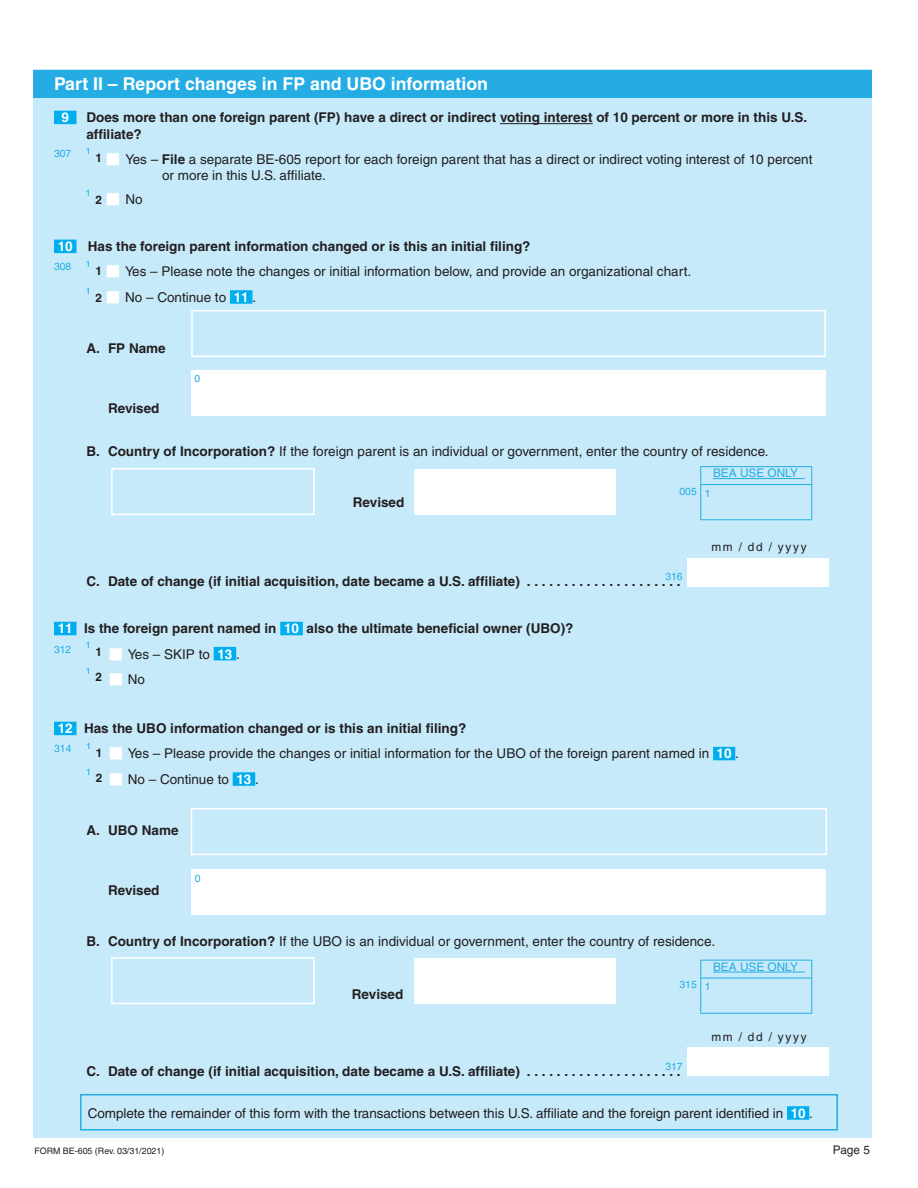
<style>
.page{position:relative;width:918px;height:1188px;background:#fff}
.page>*{position:absolute;margin:0;border:0;box-sizing:border-box;transform-origin:0 0}
.Paragraph_Style1{font:700 17.7px "Helvetica";color:#fff}
.Paragraph_Style33{font:13.5px/16.5px "Helvetica";color:#231f20}
.Paragraph_Style1-2{font:700 13.5px/16.5px "Helvetica";color:#231f20}
.Paragraph_Style33-2{font:700 13.5px "Helvetica";color:#231f20}
.Paragraph_Style1-3{font:700 13.5px "Helvetica";color:#fff}
.Paragraph_Style1-4{font:11.85px "Helvetica";letter-spacing:.15em;color:#231f20}
.Paragraph_Style1-5{font:11.85px "Helvetica";color:#25ade3}
.t1{font:700 11.85px "Helvetica";color:#231f20}
.Paragraph_Style1-6{font:10.35px "Helvetica";color:#25ade3}
.Paragraph_Style30{font:10.35px "Helvetica";color:#25ade3}
.Paragraph_Style1-7{font:8.85px "Helvetica";color:#231f20}
.t2{font:8.85px "Helvetica";color:#00aeef}
.s1{color:#fff}
.s2{font-weight:700}
.s3{font-weight:700;color:#fff}
</style>
<div class="page">
<div style="left:34px;top:70px;width:838px;height:1068px;background:#c6eafa"></div>
<div style="left:34px;top:70px;width:838px;height:28px;background:#25ade3"></div>
<div style="left:54px;top:111px;width:23px;height:13px;background:#00aeef"></div>
<hr style="left:500px;top:123px;width:93px;height:1px;background:#231f20">
<div style="left:54px;top:240px;width:23px;height:13px;background:#00aeef"></div>
<div style="left:230px;top:290px;width:23px;height:14px;background:#00aeef"></div>
<div style="left:54px;top:622px;width:23px;height:13px;background:#00aeef"></div>
<div style="left:280px;top:622px;width:23px;height:13px;background:#00aeef"></div>
<div style="left:214px;top:647px;width:22px;height:13px;background:#00aeef"></div>
<div style="left:54px;top:722px;width:23px;height:13px;background:#00aeef"></div>
<div style="left:713px;top:747px;width:22px;height:13px;background:#00aeef"></div>
<div style="left:233px;top:772px;width:22px;height:14px;background:#00aeef"></div>
<div style="left:787px;top:1106px;width:22px;height:14px;background:#00aeef"></div>
<div style="left:191px;top:310px;width:635px;height:47px;background:#c6eafa;border:2px solid #fff"></div>
<div style="left:191px;top:370px;width:635px;height:46px;background:#fff"></div>
<div style="left:111px;top:468px;width:204px;height:47px;border:2px solid #fff"></div>
<div style="left:414px;top:469px;width:202px;height:45px;background:#fff"></div>
<div style="left:191px;top:808px;width:636px;height:47px;border:2px solid #fff"></div>
<div style="left:191px;top:870px;width:635px;height:45px;background:#fff"></div>
<div style="left:111px;top:957px;width:204px;height:47px;background:#c6eafa;border:2px solid #fff"></div>
<div style="left:414px;top:958px;width:202px;height:46px;background:#fff"></div>
<div style="left:80px;top:1094px;width:758px;height:37px;border:2px solid #25ade3"></div>
<hr style="left:700px;top:466px;width:112px;height:1px;background:#25ade3">
<hr style="left:700px;top:467px;width:1px;height:53px;background:#25ade3">
<hr style="left:701px;top:519px;width:111px;height:1px;background:#25ade3">
<hr style="left:701px;top:484px;width:111px;height:1px;background:#25ade3">
<hr style="left:713px;top:478px;width:92px;height:1px;background:#25ade3">
<hr style="left:811px;top:467px;width:1px;height:53px;background:#25ade3">
<hr style="left:700px;top:960px;width:112px;height:1px;background:#25ade3">
<hr style="left:700px;top:960px;width:1px;height:53px;background:#25ade3">
<hr style="left:701px;top:1013px;width:111px;height:1px;background:#25ade3">
<hr style="left:701px;top:978px;width:111px;height:1px;background:#25ade3">
<hr style="left:713px;top:972px;width:92px;height:1px;background:#25ade3">
<hr style="left:811px;top:960px;width:1px;height:53px;background:#25ade3">
<div style="left:687px;top:558px;width:142px;height:28px;background:#fff"></div>
<div style="left:687px;top:1048px;width:142px;height:28px;background:#fff"></div>
<p class="Paragraph_Style1" style="left:54px;top:73px;width:435px">Part II – Report changes in FP and UBO information</p>
<p class="Paragraph_Style1-3" style="left:62px;top:109px;width:9px">9</p>
<p class="Paragraph_Style1-2" style="left:86px;top:109px;width:722px">Does more than one foreign parent (FP) have a direct or indirect voting interest of 10 percent or more in this U.S. affiliate?</p>
<p class="Paragraph_Style33" style="left:162px;top:151px;width:652px;text-indent:-57px"><span class="s1">■</span> Yes – <span class="s2">File</span> a separate BE-605 report for each foreign parent that has a direct or indirect voting interest of 10 percent or more in this U.S. affiliate.</p>
<p class="Paragraph_Style33" style="left:105px;top:191px;width:39px"><span class="s1">■</span> No</p>
<p class="Paragraph_Style1-2" style="left:58px;top:238px;width:474px"><span class="s1">10</span> Has the foreign parent information changed or is this an initial filing?</p>
<p class="Paragraph_Style33" style="left:105px;top:263px;width:587px"><span class="s1">■</span> Yes – Please note the changes or initial information below, and provide an organizational chart.</p>
<p class="Paragraph_Style33" style="left:105px;top:289px;width:152px"><span class="s1">■</span> No – Continue to <span class="s3">11</span> .</p>
<p class="Paragraph_Style33-2" style="left:86px;top:340px;width:81px">A. FP Name</p>
<p class="Paragraph_Style30" style="left:54px;top:148px;width:19px">307</p>
<p class="t2" style="left:86px;top:146px;width:6px">1</p>
<p class="t1" style="left:96px;top:150px;width:8px">1</p>
<p class="t2" style="left:86px;top:188px;width:6px">1</p>
<p class="t1" style="left:96px;top:192px;width:8px">2</p>
<p class="Paragraph_Style30" style="left:54px;top:261px;width:19px">308</p>
<p class="t2" style="left:86px;top:259px;width:6px">1</p>
<p class="t1" style="left:96px;top:263px;width:8px">1</p>
<p class="t2" style="left:86px;top:286px;width:6px">1</p>
<p class="t1" style="left:96px;top:290px;width:8px">2</p>
<p class="Paragraph_Style1-6" style="left:194px;top:372px;width:7px">0</p>
<p class="Paragraph_Style33-2" style="left:108px;top:400px;width:53px">Revised</p>
<p class="Paragraph_Style33" style="left:86px;top:443px;width:684px"><span class="s2">B. Country of Incorporation?</span> If the foreign parent is an individual or government, enter the country of residence.</p>
<p class="Paragraph_Style33-2" style="left:353px;top:494px;width:53px">Revised</p>
<p class="Paragraph_Style1-6" style="left:680px;top:485px;width:19px">005</p>
<p class="Paragraph_Style1-5" style="left:713px;top:466px;width:86px">BEA USE ONLY</p>
<p class="Paragraph_Style1-6" style="left:705px;top:487px;width:7px">1</p>
<p class="Paragraph_Style1-4" style="left:711px;top:540px;width:97px">mm / dd / yyyy</p>
<p class="Paragraph_Style1-6" style="left:665px;top:570px;width:19px">316</p>
<p class="Paragraph_Style33-2" style="left:86px;top:573px;width:442px">C. Date of change (if initial acquisition, date became a U.S. affiliate) ......................</p>
<p class="Paragraph_Style1-2" style="left:58px;top:620px;width:517px"><span class="s1">11</span> Is the foreign parent named in <span class="s1">10</span> also the ultimate beneficial owner (UBO)?</p>
<p class="Paragraph_Style33" style="left:108px;top:646px;width:133px"><span class="s1">■</span> Yes – SKIP to <span class="s3">13</span> .</p>
<p class="Paragraph_Style33" style="left:108px;top:671px;width:39px"><span class="s1">■</span> No</p>
<p class="Paragraph_Style1-2" style="left:58px;top:720px;width:410px"><span class="s1">12</span> Has the UBO information changed or is this an initial filing?</p>
<p class="Paragraph_Style33" style="left:108px;top:745px;width:633px"><span class="s1">■</span> Yes – Please provide the changes or initial information for the UBO of the foreign parent named in <span class="s3">10</span> .</p>
<p class="Paragraph_Style33" style="left:108px;top:771px;width:152px"><span class="s1">■</span> No – Continue to <span class="s3">13</span> .</p>
<p class="Paragraph_Style33-2" style="left:86px;top:822px;width:94px">A. UBO Name</p>
<p class="t2" style="left:86px;top:640px;width:6px">1</p>
<p class="Paragraph_Style30" style="left:54px;top:643px;width:19px">312</p>
<p class="t1" style="left:96px;top:644px;width:8px">1</p>
<p class="t2" style="left:86px;top:666px;width:6px">1</p>
<p class="t1" style="left:96px;top:670px;width:8px">2</p>
<p class="Paragraph_Style30" style="left:54px;top:743px;width:19px">314</p>
<p class="t2" style="left:86px;top:741px;width:6px">1</p>
<p class="t1" style="left:96px;top:745px;width:8px">1</p>
<p class="t2" style="left:86px;top:766px;width:6px">1</p>
<p class="t1" style="left:96px;top:771px;width:8px">2</p>
<p class="Paragraph_Style33-2" style="left:108px;top:882px;width:53px">Revised</p>
<p class="Paragraph_Style1-6" style="left:195px;top:873px;width:7px">0</p>
<p class="Paragraph_Style33" style="left:86px;top:933px;width:630px"><span class="s2">B. Country of Incorporation?</span> If the UBO is an individual or government, enter the country of residence.</p>
<p class="Paragraph_Style33-2" style="left:352px;top:986px;width:53px">Revised</p>
<p class="Paragraph_Style1-6" style="left:680px;top:978px;width:19px">315</p>
<p class="Paragraph_Style1-5" style="left:713px;top:960px;width:86px">BEA USE ONLY</p>
<p class="Paragraph_Style1-6" style="left:705px;top:981px;width:7px">1</p>
<p class="Paragraph_Style1-4" style="left:711px;top:1030px;width:97px">mm / dd / yyyy</p>
<p class="Paragraph_Style1-6" style="left:665px;top:1060px;width:19px">317</p>
<p class="Paragraph_Style33-2" style="left:86px;top:1063px;width:442px">C. Date of change (if initial acquisition, date became a U.S. affiliate) ......................</p>
<p class="Paragraph_Style33" style="left:88px;top:1105px;width:727px">Complete the remainder of this form with the transactions between this U.S. affiliate and the foreign parent identified in <span class="s3">10</span> .</p>
<p class="Paragraph_Style1-7" style="left:34px;top:1146px;width:131px">FORM BE-605 (Rev. 03/31/2021)</p>
<p class="Paragraph_Style1-4" style="left:833px;top:1143px;width:38px">Page 5</p>
</div>
